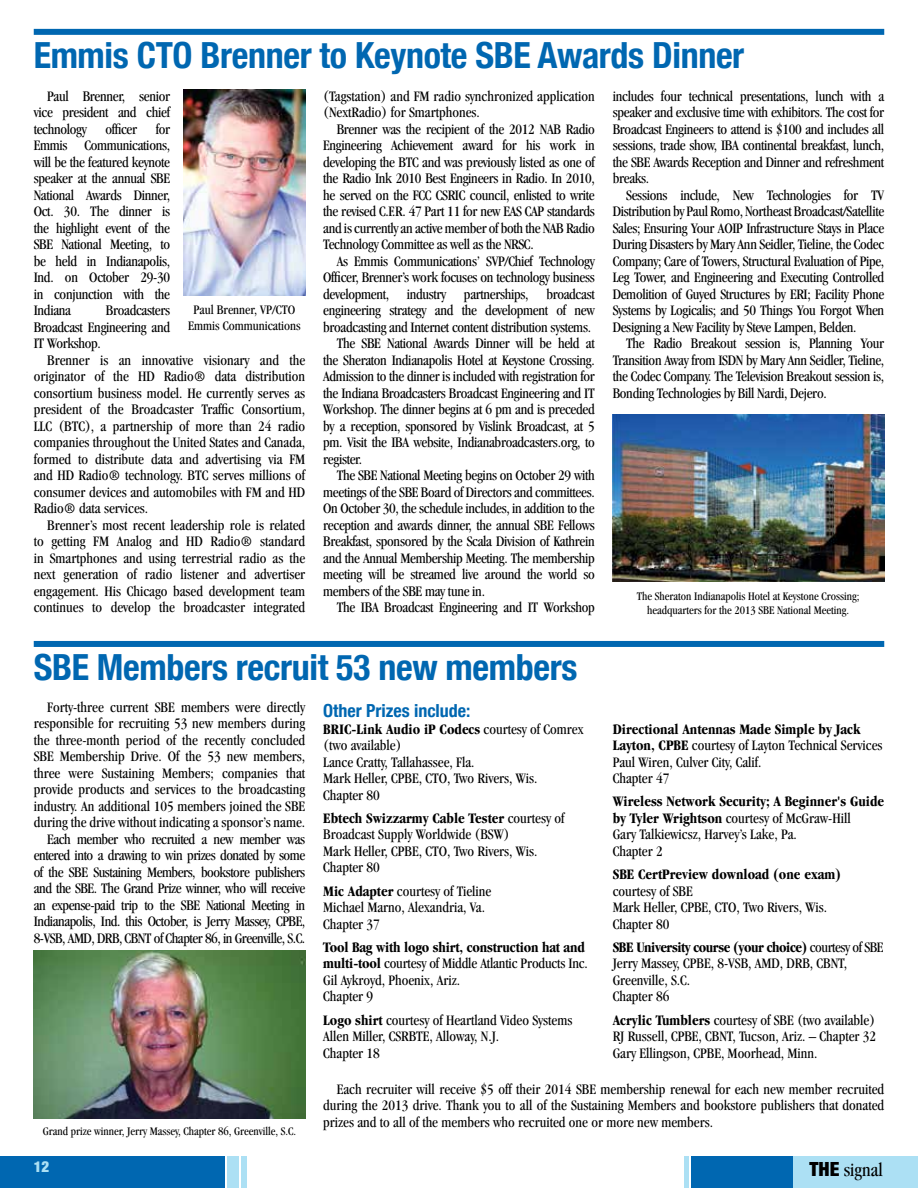
<style>
.page{position:relative;width:918px;height:1188px;background:#fff}
.page>*{position:absolute;margin:0;border:0;box-sizing:border-box;transform-origin:0 0}
.t1{font:700 condensed 36px "Helvetica Neue";letter-spacing:-.01em;color:#0067b1}
.t2{font:condensed 19.5px "Garamond";color:#000}
.t3{font:700 condensed 18px "Helvetica Neue";color:#0067b1}
.t4{font:condensed 15px/16.5px "Garamond";letter-spacing:-.02em;color:#000;text-align:justify}
.t5{font:condensed 15px/16.5px "Garamond";color:#000}
.t6{font:700 condensed 15px "Garamond";color:#000}
.t7{font:900 condensed 15px "Helvetica Neue";color:#ace0f4}
.t8{font:condensed 13.5px/16.2px "Garamond";color:#000;text-align:center}
.t9{font:condensed 12px/14.4px "Garamond";color:#000;text-align:center}
.s1{font-weight:700}
.s2{font-family:"Helvetica Neue";font-weight:900}
</style>
<div class="page">
<div style="left:691px;top:1156px;width:102px;height:32px;background:#0067b1"></div>
<div style="left:0;top:1156px;width:224px;height:32px;background:#0067b1"></div>
<div style="left:228px;top:1156px;width:11px;height:32px;background:#ace0f4"></div>
<div style="left:242px;top:1156px;width:5px;height:32px;background:#ace0f4"></div>
<hr style="left:684px;top:1156px;width:4px;height:32px;background:#ace0f4">
<div style="left:793px;top:1156px;width:125px;height:32px;background:#ace0f4"></div>
<div style="left:34px;top:29px;width:850px;height:6px;background:#0067b1"></div>
<img style="left:184px;top:89px;width:121px;height:207px">
<div style="left:34px;top:641px;width:850px;height:6px;background:#0067b1"></div>
<img style="left:34px;top:950px;width:271px;height:169px">
<img style="left:612px;top:415px;width:272px;height:166px">
<h1 class="t1" style="left:34px;top:34px;width:712px">Emmis CTO Brenner to Keynote SBE Awards Dinner</h1>
<p class="t4" style="left:34px;top:88px;width:138px;text-indent:14px">Paul Brenner, senior vice president and chief technology officer for Emmis Communications, will be the featured keynote speaker at the annual SBE National Awards Dinner, Oct. 30. The dinner is the highlight event of the SBE National Meeting, to be held in Indianapolis, Ind. on October 29-30 in conjunction with the Indiana</p>
<p class="t5" style="left:323px;top:88px;width:273px">(Tagstation) and FM radio synchronized application (NextRadio) for Smartphones.</p>
<p class="t4" style="left:323px;top:121px;width:273px;text-indent:14px">Brenner was the recipient of the 2012 NAB Radio Engineering Achievement award for his work in developing the BTC and was previously listed as one of the Radio Ink 2010 Best Engineers in Radio. In 2010, he served on the FCC CSRIC council, enlisted to write the revised C.F.R. 47 Part 11 for new EAS CAP standards and is currently an active member of both the NAB Radio Technology Committee as well as the NRSC.</p>
<p class="t4" style="left:337px;top:253px;width:260px">As Emmis Communications’ SVP/Chief Technology</p>
<p class="t4" style="left:323px;top:269px;width:273px">Officer, Brenner’s work focuses on technology business</p>
<p class="t4" style="left:323px;top:286px;width:273px">development, industry partnerships, broadcast</p>
<p class="t4" style="left:323px;top:302px;width:273px">engineering strategy and the development of new</p>
<p class="t4" style="left:323px;top:319px;width:269px">broadcasting and Internet content distribution systems.</p>
<p class="t4" style="left:337px;top:335px;width:259px">The SBE National Awards Dinner will be held at</p>
<p class="t4" style="left:323px;top:352px;width:273px">the Sheraton Indianapolis Hotel at Keystone Crossing.</p>
<p class="t4" style="left:323px;top:368px;width:273px">Admission to the dinner is included with registration for</p>
<p class="t4" style="left:323px;top:385px;width:273px">the Indiana Broadcasters Broadcast Engineering and IT</p>
<p class="t4" style="left:323px;top:401px;width:273px">Workshop. The dinner begins at 6 pm and is preceded</p>
<p class="t4" style="left:323px;top:418px;width:273px">by a reception, sponsored by Vislink Broadcast, at 5</p>
<p class="t4" style="left:323px;top:434px;width:273px">pm. Visit the IBA website, Indianabroadcasters.org, to</p>
<p class="t4" style="left:323px;top:451px;width:40px">register.</p>
<p class="t4" style="left:337px;top:467px;width:260px">The SBE National Meeting begins on October 29 with</p>
<p class="t4" style="left:323px;top:484px;width:273px">meetings of the SBE Board of Directors and committees.</p>
<p class="t4" style="left:323px;top:500px;width:273px">On October 30, the schedule includes, in addition to the</p>
<p class="t4" style="left:323px;top:517px;width:273px">reception and awards dinner, the annual SBE Fellows</p>
<p class="t4" style="left:323px;top:533px;width:273px">Breakfast, sponsored by the Scala Division of Kathrein</p>
<p class="t4" style="left:323px;top:550px;width:273px">and the Annual Membership Meeting. The membership</p>
<p class="t4" style="left:323px;top:566px;width:273px">meeting will be streamed live around the world so</p>
<p class="t4" style="left:323px;top:583px;width:163px">members of the SBE may tune in.</p>
<p class="t4" style="left:337px;top:599px;width:260px">The IBA Broadcast Engineering and IT Workshop</p>
<p class="t4" style="left:613px;top:88px;width:273px">includes four technical presentations, lunch with a speaker and exclusive time with exhibitors. The cost for Broadcast Engineers to attend is $100 and includes all sessions, trade show, IBA continental breakfast, lunch, the SBE Awards Reception and Dinner and refreshment breaks.</p>
<p class="t4" style="left:613px;top:187px;width:273px;text-indent:14px">Sessions include, New Technologies for TV Distribution by Paul Romo, Northeast Broadcast/Satellite Sales; Ensuring Your AOIP Infrastructure Stays in Place During Disasters by Mary Ann Seidler, Tieline, the Codec Company; Care of Towers, Structural Evaluation of Pipe, Leg Tower, and Engineering and Executing Controlled Demolition of Guyed Structures by ERI; Facility Phone Systems by Logicalis; and 50 Things You Forgot When Designing a New Facility by Steve Lampen, Belden.</p>
<p class="t4" style="left:613px;top:335px;width:273px;text-indent:14px">The Radio Breakout session is, Planning Your Transition Away from ISDN by Mary Ann Seidler, Tieline, the Codec Company. The Television Breakout session is, Bonding Technologies by Bill Nardi, Dejero.</p>
<p class="t8" style="left:188px;top:301px;width:114px">Paul Brenner, VP/CTO<br>Emmis Communications</p>
<p class="t4" style="left:34px;top:302px;width:138px;text-indent:72px">Broadcasters Broadcast Engineering and IT Workshop.</p>
<p class="t4" style="left:34px;top:352px;width:273px;text-indent:14px">Brenner is an innovative visionary and the originator of the HD Radio® data distribution consortium business model. He currently serves as president of the Broadcaster Traffic Consortium, LLC (BTC), a partnership of more than 24 radio companies throughout the United States and Canada, formed to distribute data and advertising via FM and HD Radio® technology. BTC serves millions of consumer devices and automobiles with FM and HD Radio® data services.</p>
<p class="t4" style="left:34px;top:517px;width:273px;text-indent:14px">Brenner’s most recent leadership role is related to getting FM Analog and HD Radio® standard in Smartphones and using terrestrial radio as the next generation of radio listener and advertiser engagement. His Chicago based development team continues to develop the broadcaster integrated</p>
<p class="t9" style="left:637px;top:588px;width:224px">The Sheraton Indianapolis Hotel at Keystone Crossing; headquarters for the 2013 SBE National Meeting.</p>
<h1 class="t1" style="left:34px;top:646px;width:545px">SBE Members recruit 53 new members</h1>
<p class="t5" style="left:34px;top:698px;width:273px;text-align:right">Forty-three current SBE members were directly responsible for recruiting 53 new members during the three-month period of the recently concluded SBE Membership Drive. Of the 53 new members, three were Sustaining Members; companies that provide products and services to the broadcasting industry. An additional 105 members joined the SBE during the drive without indicating a sponsor’s name.<br>Each member who recruited a new member was entered into a drawing to win prizes donated by some of the SBE Sustaining Members, bookstore publishers and the SBE. The Grand Prize winner, who will receive an expense-paid trip to the SBE National Meeting in Indianapolis, Ind. this October, is Jerry Massey, CPBE, 8-VSB, AMD, DRB, CBNT of Chapter 86, in Greenville, S.C.</p>
<p class="t3" style="left:323px;top:700px;width:149px">Other Prizes include:</p>
<p class="t5" style="left:323px;top:720px;width:262px"><span class="s1">BRIC-Link Audio iP Codecs</span> courtesy of Comrex (two available)<br>Lance Cratty, Tallahassee, Fla.<br>Mark Heller, CPBE, CTO, Two Rivers, Wis.<br>Chapter 80</p>
<p class="t5" style="left:323px;top:810px;width:243px"><span class="s1">Ebtech Swizzarmy Cable Tester</span> courtesy of<br>Broadcast Supply Worldwide (BSW)<br>Mark Heller, CPBE, CTO, Two Rivers, Wis.<br>Chapter 80</p>
<p class="t5" style="left:323px;top:882px;width:170px"><span class="s1">Mic Adapter</span> courtesy of Tieline<br>Michael Marno, Alexandria, Va.<br>Chapter 37</p>
<p class="t4" style="left:323px;top:939px;width:266px;text-align:left"><span class="s1">Tool Bag with logo shirt, construction hat and multi-tool</span> courtesy of Middle Atlantic Products Inc.<br>Gil Aykroyd, Phoenix, Ariz.<br>Chapter 9</p>
<p class="t5" style="left:323px;top:1011px;width:251px"><span class="s1">Logo shirt</span> courtesy of Heartland Video Systems<br>Allen Miller, CSRBTE, Alloway, N.J.<br>Chapter 18</p>
<p class="t5" style="left:613px;top:720px;width:271px"><span class="s1">Directional Antennas Made Simple by Jack Layton, CPBE</span> courtesy of Layton Technical Services Paul Wiren, Culver City, Calif.<br>Chapter 47</p>
<p class="t5" style="left:613px;top:793px;width:273px"><span class="s1">Wireless Network Security; A Beginner's Guide by Tyler Wrightson</span> courtesy of McGraw-Hill<br>Gary Talkiewicsz, Harvey’s Lake, Pa.<br>Chapter 2</p>
<p class="t6" style="left:613px;top:866px;width:230px">SBE CertPreview download (one exam)</p>
<p class="t5" style="left:613px;top:882px;width:216px">courtesy of SBE<br>Mark Heller, CPBE, CTO, Two Rivers, Wis.<br>Chapter 80</p>
<p class="t5" style="left:613px;top:939px;width:272px"><span class="s1">SBE University course (your choice)</span> courtesy of SBE<br>Jerry Massey, CPBE, 8-VSB, AMD, DRB, CBNT,<br>Greenville, S.C.<br>Chapter 86</p>
<p class="t4" style="left:613px;top:1011px;width:265px"><span class="s1">Acrylic Tumblers</span> courtesy of SBE (two available)<br>RJ Russell, CPBE, CBNT, Tucson, Ariz. – Chapter 32<br>Gary Ellingson, CPBE, Moorhead, Minn.</p>
<p class="t9" style="left:43px;top:1124px;width:255px">Grand prize winner, Jerry Massey, Chapter 86, Greenville, S.C.</p>
<p class="t7" style="left:34px;top:1157px;width:17px">12</p>
<p class="t4" style="left:323px;top:1081px;width:563px;text-indent:14px">Each recruiter will receive $5 off their 2014 SBE membership renewal for each new member recruited during the 2013 drive. Thank you to all of the Sustaining Members and bookstore publishers that donated prizes and to all of the members who recruited one or more new members.</p>
<h2 class="t2" style="left:810px;top:1159px;width:75px"><span class="s2">THE</span> signal</h2>
</div>
